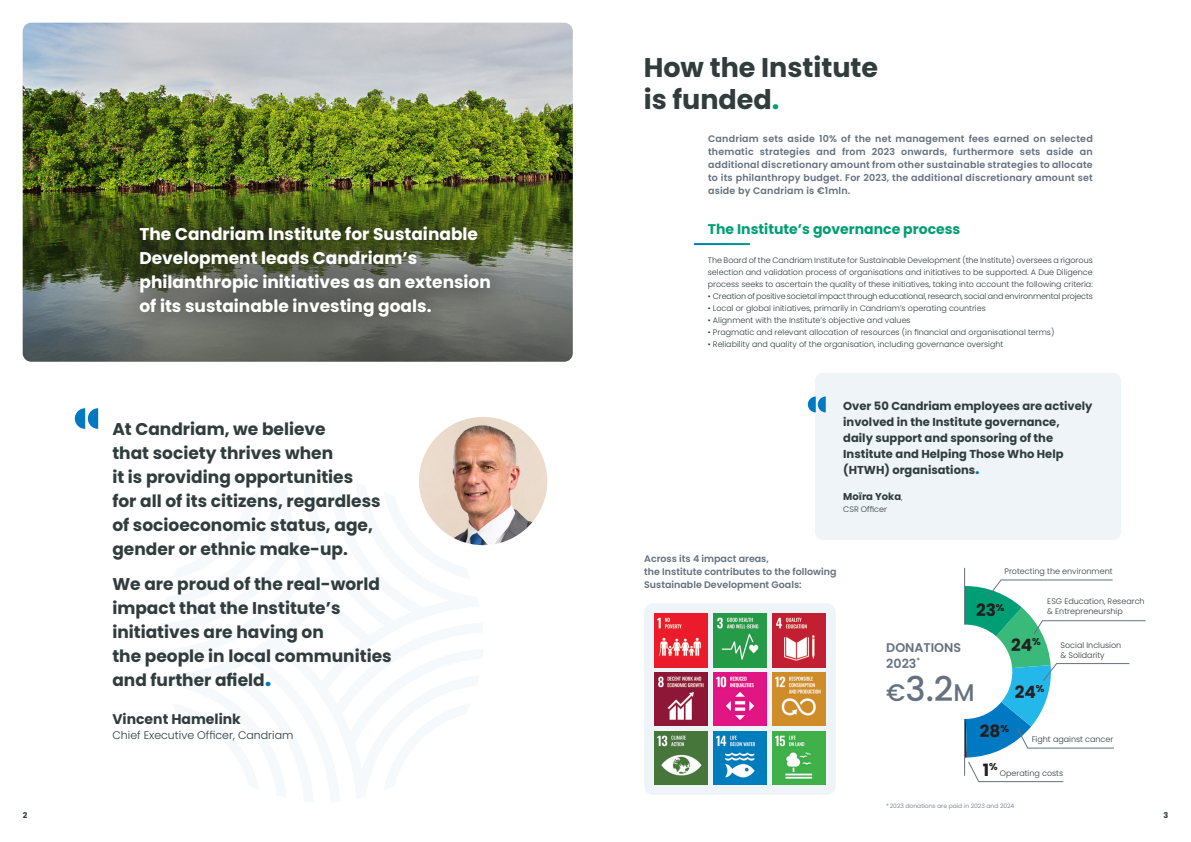
<style>
.page{position:relative;width:1191px;height:842px;background:#fff}
.page>*{position:absolute;margin:0;border:0;box-sizing:border-box;transform-origin:0 0}
.t1{font:500 34px "Poppins";color:#65717f}
.t2{font:700 27px/32.4px "Poppins";color:#313c3d}
.t3{font:700 17px/24px "Poppins";color:#313c3d}
.t4{font:700 17px/24px "Poppins";color:#fff}
.t5{font:700 16.9px "Poppins";color:#231f20}
.t6{font:700 14px "Poppins";color:#009e74}
.t7{font:700 14px "Poppins";color:#313c3d}
.t8{font:600 12.6px/15.1px "Poppins";color:#65717f}
.t9{font:700 11.5px/16px "Poppins";color:#313c3d}
.t10{font:300 11px "Poppins";color:#313c3d}
.t11{font:700 10px "Poppins";color:#313c3d}
.t12{font:600 9.5px/13px "Poppins";color:#65717f}
.t13{font:300 8px/12px "Poppins";color:#313c3d}
.t14{font:300 8px "Poppins";letter-spacing:-.02em;color:#313c3d}
.t15{font:700 8px "Poppins";color:#313c3d}
.t16{font:300 6px "Poppins";color:#65717f}
.s1{font-size:24px;color:#0079c2}
.s2{color:#009e74}
.s3{font-size:16px;color:#0079c2}
.s4{font-weight:300;font-size:8px}
.s5{font-size:24px}
</style>
<div class="page">
<div style="left:644px;top:603px;width:191px;height:192px;background:#eef4f7;border-radius:9px"></div>
<div style="left:815px;top:373px;width:306px;height:167px;background:#eef4f7;border-radius:9px"></div>
<img style="left:419px;top:417px;width:128px;height:128px;border-radius:64px">
<img style="left:23px;top:23px;width:550px;height:339px">
<img style="left:772px;top:731px;width:53px;height:53px">
<img style="left:654px;top:731px;width:53px;height:53px">
<img style="left:654px;top:673px;width:53px;height:53px">
<img style="left:713px;top:614px;width:53px;height:53px">
<img style="left:772px;top:614px;width:53px;height:53px">
<img style="left:772px;top:673px;width:53px;height:53px">
<img style="left:654px;top:614px;width:53px;height:53px">
<img style="left:713px;top:673px;width:53px;height:53px">
<img style="left:713px;top:731px;width:53px;height:53px">
<hr style="left:964px;top:568px;width:1px;height:56px;background:#65717f">
<svg style="left:75px;top:408px;width:23px;height:21px"></svg>
<div style="left:116px;top:204px;width:398px;height:137px;background:#231f20;opacity:.75"></div>
<svg style="left:808px;top:396px;width:17px;height:16px"></svg>
<svg style="left:964px;top:580px;width:181px;height:202px"></svg>
<p class="t4" style="left:139px;top:222px;width:353px">The Candriam Institute for Sustainable Development leads Candriam’s philanthropic initiatives as an extension of its sustainable investing goals.</p>
<p class="t3" style="left:112px;top:417px;width:270px">At Candriam, we believe<br>that society thrives when<br>it is providing opportunities for all of its citizens, regardless of socioeconomic status, age, gender or ethnic make-up.</p>
<p class="t3" style="left:112px;top:572px;width:281px">We are proud of the real-world impact that the Institute’s initiatives are having on<br>the people in local communities and further afield<span class="s1">.</span></p>
<p class="t7" style="left:112px;top:711px;width:130px">Vincent Hamelink</p>
<p class="t10" style="left:112px;top:728px;width:183px">Chief Executive Officer, Candriam</p>
<p class="t2" style="left:643px;top:51px;width:236px">How the Institute is funded<span class="s2">.</span></p>
<p class="t12" style="left:708px;top:132px;width:386px;text-align:justify">Candriam sets aside 10% of the net management fees earned on selected thematic strategies and from 2023 onwards, furthermore sets aside an additional discretionary amount from other sustainable strategies to allocate to its philanthropy budget. For 2023, the additional discretionary amount set aside by Candriam is €1mln.</p>
<p class="t6" style="left:708px;top:221px;width:254px">The Institute’s governance process</p>
<p class="t13" style="left:708px;top:254px;width:386px;text-align:justify">The Board of the Candriam Institute for Sustainable Development (the Institute) oversees a rigorous selection and validation process of organisations and initiatives to be supported. A Due Diligence process seeks to ascertain the quality of these initiatives, taking into account the following criteria:</p>
<p class="t14" style="left:708px;top:291px;width:386px">• Creation of positive societal impact through educational, research, social and environmental projects</p>
<p class="t13" style="left:708px;top:302px;width:279px">• Local or global initiatives, primarily in Candriam’s operating countries</p>
<p class="t13" style="left:708px;top:314px;width:204px">• Alignment with the Institute’s objective and values</p>
<p class="t13" style="left:708px;top:326px;width:348px">• Pragmatic and relevant allocation of resources (in financial and organisational terms)</p>
<p class="t13" style="left:708px;top:338px;width:297px">• Reliability and quality of the organisation, including governance oversight</p>
<p class="t9" style="left:843px;top:398px;width:251px">Over 50 Candriam employees are actively involved in the Institute governance,<br>daily support and sponsoring of the Institute and Helping Those Who Help (HTWH) organisations<span class="s3">.</span></p>
<p class="t11" style="left:843px;top:490px;width:61px">Moïra Yoka<span class="s4">,</span></p>
<p class="t13" style="left:843px;top:503px;width:45px">CSR Officer</p>
<p class="t12" style="left:644px;top:552px;width:194px">Across its 4 impact areas,<br>the Institute contributes to the following<br>Sustainable Development Goals:</p>
<p class="t13" style="left:1004px;top:565px;width:110px">Protecting the environment</p>
<p class="t13" style="left:1047px;top:597px;width:99px;line-height:9.6px">ESG Education, Research &amp; Entrepreneurship</p>
<p class="t13" style="left:1060px;top:640px;width:62px;line-height:9.6px">Social Inclusion &amp; Solidarity</p>
<p class="t5" style="left:976px;top:601px;width:30px">23<sup>%</sup></p>
<p class="t5" style="left:1011px;top:635px;width:31px">24<sup>%</sup></p>
<p class="t5" style="left:1014px;top:682px;width:31px">24<sup>%</sup></p>
<p class="t8" style="left:886px;top:640px;width:76px">DONATIONS<br>2023<sup>*</sup></p>
<p class="t1" style="left:886px;top:669px;width:90px"><span class="s5">€</span>3.2<span class="s5">M</span></p>
<p class="t5" style="left:979px;top:722px;width:31px">28<sup>%</sup></p>
<p class="t13" style="left:1031px;top:733px;width:83px">Fight against cancer</p>
<p class="t5" style="left:982px;top:760px;width:16px">1<sup>%</sup></p>
<p class="t13" style="left:999px;top:767px;width:65px">Operating costs</p>
<p class="t16" style="left:886px;top:802px;width:129px">*2023 donations are paid in 2023 and 2024</p>
<p class="t15" style="left:23px;top:810px;width:6px">2</p>
<p class="t15" style="left:1163px;top:810px;width:6px">3</p>
</div>
